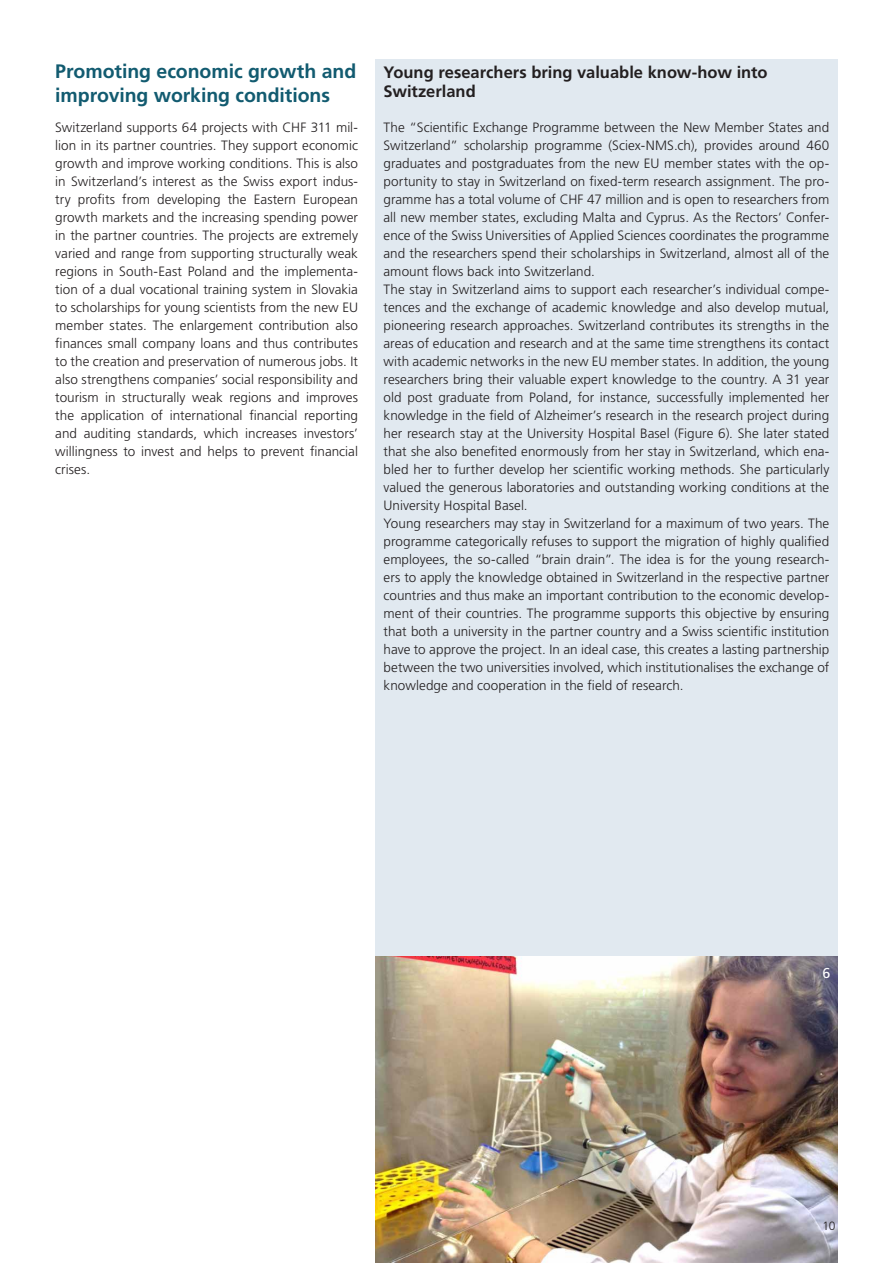
<style>
.page{position:relative;width:893px;height:1263px;background:#fff}
.page>*{position:absolute;margin:0;border:0;box-sizing:border-box;transform-origin:0 0}
.Zwischentitel_13pt{font:700 19.5px/24px "Frutiger LT Pro";letter-spacing:-.005em;color:#125b70}
.Box-Titel{font:700 16.5px/20px "Frutiger LT Pro";color:#231f20}
._4_Lauf_Lead_9_5pt{font:14.25px "Frutiger LT Pro";color:#fff}
.Box-Text{font:300 13.5px/18px "Frutiger LT Pro";letter-spacing:.005em;color:#231f20;text-align:justify}
._4_Lauftext_9pt{font:300 13.5px/18px "Frutiger LT Pro";color:#231f20;text-align:justify}
.t1{font:300 12px "Frutiger LT Pro";color:#231f20}
</style>
<div class="page">
<div style="left:375px;top:60px;width:463px;height:912px;background:#e1e9f0"></div>
<img style="left:375px;top:956px;width:463px;height:307px">
<p class="Zwischentitel_13pt" style="left:55px;top:59px;width:303px">Promoting economic growth and improving working conditions</p>
<p class="_4_Lauftext_9pt" style="left:55px;top:118px;width:304px">Switzerland supports 64 projects with CHF 311 mil&shy;lion in its partner countries. They support economic growth and improve working conditions. This is also in Switzerland’s interest as the Swiss export indus&shy;try profits from developing the Eastern European growth markets and the increasing spending power in the partner countries. The projects are extremely varied and range from supporting structurally weak regions in South-East Poland and the implementa&shy;tion of a dual vocational training system in Slovakia to scholarships for young scientists from the new EU member states. The enlargement contribution also finances small company loans and thus contributes to the creation and preservation of numerous jobs. It also strengthens companies’ social responsibility and tourism in structurally weak regions and improves the application of international financial reporting and auditing standards, which increases investors’ willingness to invest and helps to prevent financial crises.</p>
<p class="Box-Titel" style="left:384px;top:62px;width:386px">Young researchers bring valuable know-how into<br>Switzerland</p>
<p class="Box-Text" style="left:384px;top:118px;width:447px">The “Scientific Exchange Programme between the New Member States and Switzerland” scholarship programme (Sciex-NMS.ch), provides around 460 graduates and postgraduates from the new EU member states with the op&shy;portunity to stay in Switzerland on fixed-term research assignment. The pro&shy;gramme has a total volume of CHF 47 million and is open to researchers from all new member states, excluding Malta and Cyprus. As the Rectors’ Confer&shy;ence of the Swiss Universities of Applied Sciences coordinates the programme and the researchers spend their scholarships in Switzerland, almost all of the amount flows back into Switzerland.</p>
<p class="Box-Text" style="left:384px;top:280px;width:447px">The stay in Switzerland aims to support each researcher’s individual compe&shy;tences and the exchange of academic knowledge and also develop mutual, pioneering research approaches. Switzerland contributes its strengths in the areas of education and research and at the same time strengthens its contact with academic networks in the new EU member states. In addition, the young researchers bring their valuable expert knowledge to the country. A 31 year old post graduate from Poland, for instance, successfully implemented her knowledge in the field of Alzheimer’s research in the research project during her research stay at the University Hospital Basel (Figure 6). She later stated that she also benefited enormously from her stay in Switzerland, which ena&shy;bled her to further develop her scientific working methods. She particularly valued the generous laboratories and outstanding working conditions at the University Hospital Basel.</p>
<p class="Box-Text" style="left:384px;top:514px;width:447px">Young researchers may stay in Switzerland for a maximum of two years. The programme categorically refuses to support the migration of highly qualified employees, the so-called “brain drain”. The idea is for the young research&shy;ers to apply the knowledge obtained in Switzerland in the respective partner countries and thus make an important contribution to the economic develop&shy;ment of their countries. The programme supports this objective by ensuring that both a university in the partner country and a Swiss scientific institution have to approve the project. In an ideal case, this creates a lasting partnership between the two universities involved, which institutionalises the exchange of knowledge and cooperation in the field of research.</p>
<p class="_4_Lauf_Lead_9_5pt" style="left:822px;top:964px;width:9px">6</p>
<p class="t1" style="left:822px;top:1218px;width:14px">10</p>
</div>
